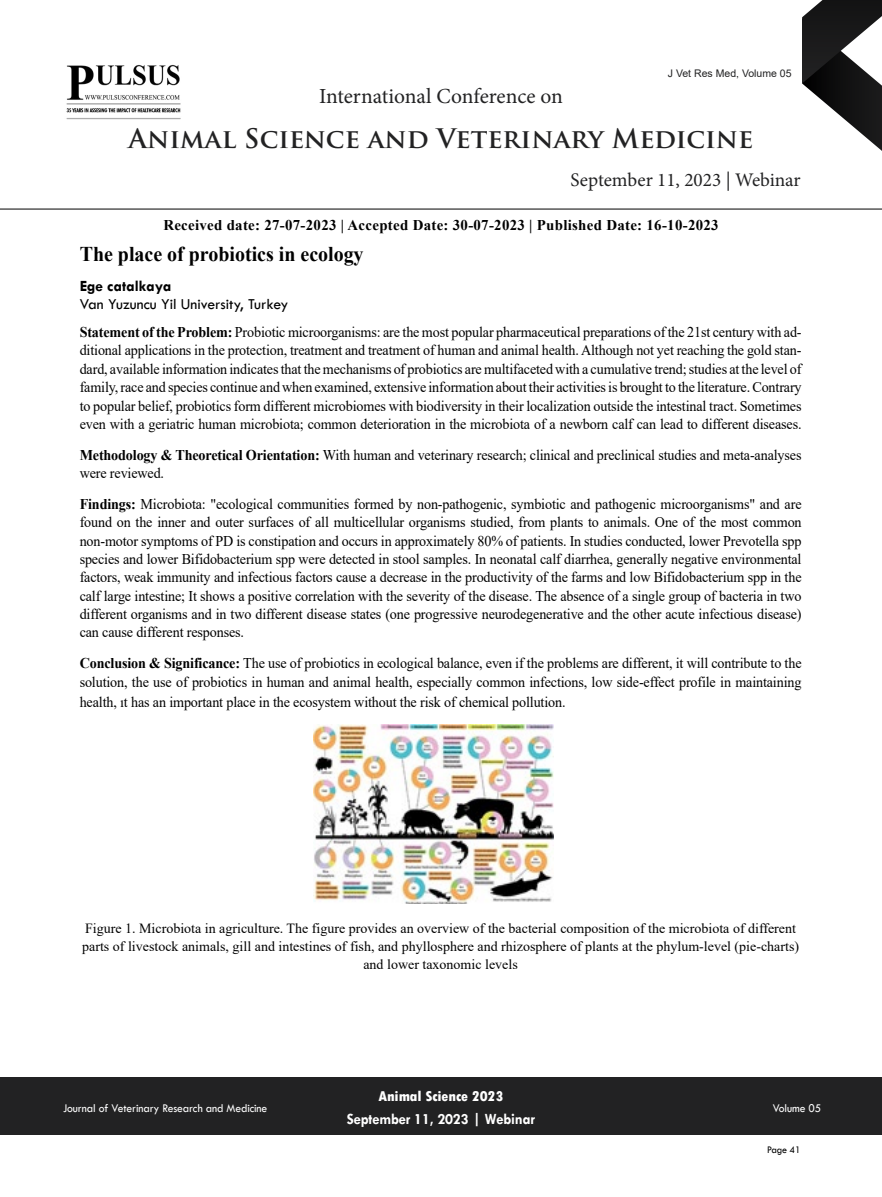
<style>
.page{position:relative;width:882px;height:1197px;background:#fff}
.page>*{position:absolute;margin:0;border:0;box-sizing:border-box;transform-origin:0 0}
.t1{font:700 26.25px "Trajan Pro";color:#222223}
.t2{font:21.53px "Minion Pro";letter-spacing:-.005em;color:#222223}
.t3{font:700 21px "Times New Roman";color:#000;scale:.95 1}
.t4{font:19.25px "Minion Pro";color:#222223}
.t5{font:15.75px "Tw Cen";color:#000}
.t6{font:700 15.75px "Tw Cen";letter-spacing:-.01em;color:#fff;scale:.95 1}
.t7{font:700 15.75px "Tw Cen";color:#000}
.t8{font:14.88px/18.4px "Times New Roman";letter-spacing:-.01em;color:#000;text-align:justify;scale:.95 1}
.t9{font:700 14.88px "Times New Roman";letter-spacing:.02em;color:#000}
.t10{font:800 condensed 14.88px "Tw Cen";letter-spacing:-.01em;color:#fff;scale:1.1 1}
.t11{font:14px/18.4px "Times New Roman";color:#000;text-align:center}
.t12{font:12.25px "Tw Cen";letter-spacing:-.01em;color:#fff;scale:.95 1}
.t13{font:10.5px "Arial";color:#222223}
.t14{font:10.5px "Tw Cen";letter-spacing:-.02em;color:#000;scale:.95 1}
.s1{font-weight:700}
</style>
<div class="page">
<svg style="left:802px;top:0;width:80px;height:151px"></svg>
<div style="left:0;top:1077px;width:882px;height:58px;background:#222223"></div>
<hr style="left:0;top:209px;width:882px;height:1px;background:#000">
<img style="left:66px;top:64px;width:115px;height:56px">
<img style="left:314px;top:724px;width:240px;height:180px">
<h2 class="t2" style="left:319px;top:82px;width:245px">International Conference on</h2>
<p class="t13" style="left:668px;top:66px;width:125px">J Vet Res Med, Volume 05</p>
<h1 class="t1" style="left:129px;top:122px;width:626px">Animal Science and Veterinary Medicine</h1>
<p class="t4" style="left:571px;top:167px;width:232px">September 11, 2023 | Webinar</p>
<p class="t9" style="left:163px;top:215px;width:557px">Received date: 27-07-2023 | Accepted Date: 30-07-2023 | Published Date: 16-10-2023</p>
<h3 class="t3" style="left:80px;top:239px;width:300px">The place of probiotics in ecology</h3>
<p class="t7" style="left:80px;top:277px;width:93px">Ege catalkaya</p>
<p class="t5" style="left:80px;top:294px;width:210px">Van Yuzuncu Yil University, Turkey</p>
<p class="t8" style="left:80px;top:322px;width:761px"><span class="s1">Statement of the Problem:</span> Probiotic microorganisms: are the most popular pharmaceutical preparations of the 21st century with ad&shy;ditional applications in the protection, treatment and treatment of human and animal health. Although not yet reaching the gold stan&shy;dard, available information indicates that the mechanisms of probiotics are multifaceted with a cumulative trend; studies at the level of family, race and species continue and when examined, extensive information about their activities is brought to the literature. Contrary to popular belief, probiotics form different microbiomes with biodiversity in their localization outside the intestinal tract. Sometimes even with a geriatric human microbiota; common deterioration in the microbiota of a newborn calf can lead to different diseases.</p>
<p class="t8" style="left:80px;top:445px;width:761px"><span class="s1">Methodology &amp; Theoretical Orientation:</span> With human and veterinary research; clinical and preclinical studies and meta-analyses were reviewed.</p>
<p class="t8" style="left:80px;top:494px;width:761px"><span class="s1">Findings:</span> Microbiota: "ecological communities formed by non-pathogenic, symbiotic and pathogenic microorganisms" and are found on the inner and outer surfaces of all multicellular organisms studied, from plants to animals. One of the most common non-motor symptoms of PD is constipation and occurs in approximately 80% of patients. In studies conducted, lower Prevotella spp species and lower Bifidobacterium spp were detected in stool samples. In neonatal calf diarrhea, generally negative environmental factors, weak immunity and infectious factors cause a decrease in the productivity of the farms and low Bifidobacterium spp in the calf large intestine; It shows a positive correlation with the severity of the disease. The absence of a single group of bacteria in two different organisms and in two different disease states (one progressive neurodegenerative and the other acute infectious disease) can cause different responses.</p>
<p class="t8" style="left:80px;top:654px;width:761px"><span class="s1">Conclusion &amp; Significance:</span> The use of probiotics in ecological balance, even if the problems are different, it will contribute to the solution, the use of probiotics in human and animal health, especially common infections, low side-effect profile in maintaining</p>
<p class="t8" style="left:80px;top:692px;width:513px">health, ıt has an important place in the ecosystem without the risk of chemical pollution.</p>
<p class="t11" style="left:82px;top:918px;width:719px">Figure 1. Microbiota in agriculture. The figure provides an overview of the bacterial composition of the microbiota of different parts of livestock animals, gill and intestines of fish, and phyllosphere and rhizosphere of plants at the phylum-level (pie-charts) and lower taxonomic levels</p>
<p class="t10" style="left:379px;top:1087px;width:115px">Animal Science 2023</p>
<p class="t6" style="left:347px;top:1110px;width:200px">September 11, 2023 | Webinar</p>
<p class="t12" style="left:63px;top:1100px;width:217px">Journal of Veterinary Research and Medicine</p>
<p class="t12" style="left:773px;top:1100px;width:53px">Volume 05</p>
<p class="t14" style="left:767px;top:1143px;width:37px">Page 41</p>
</div>
